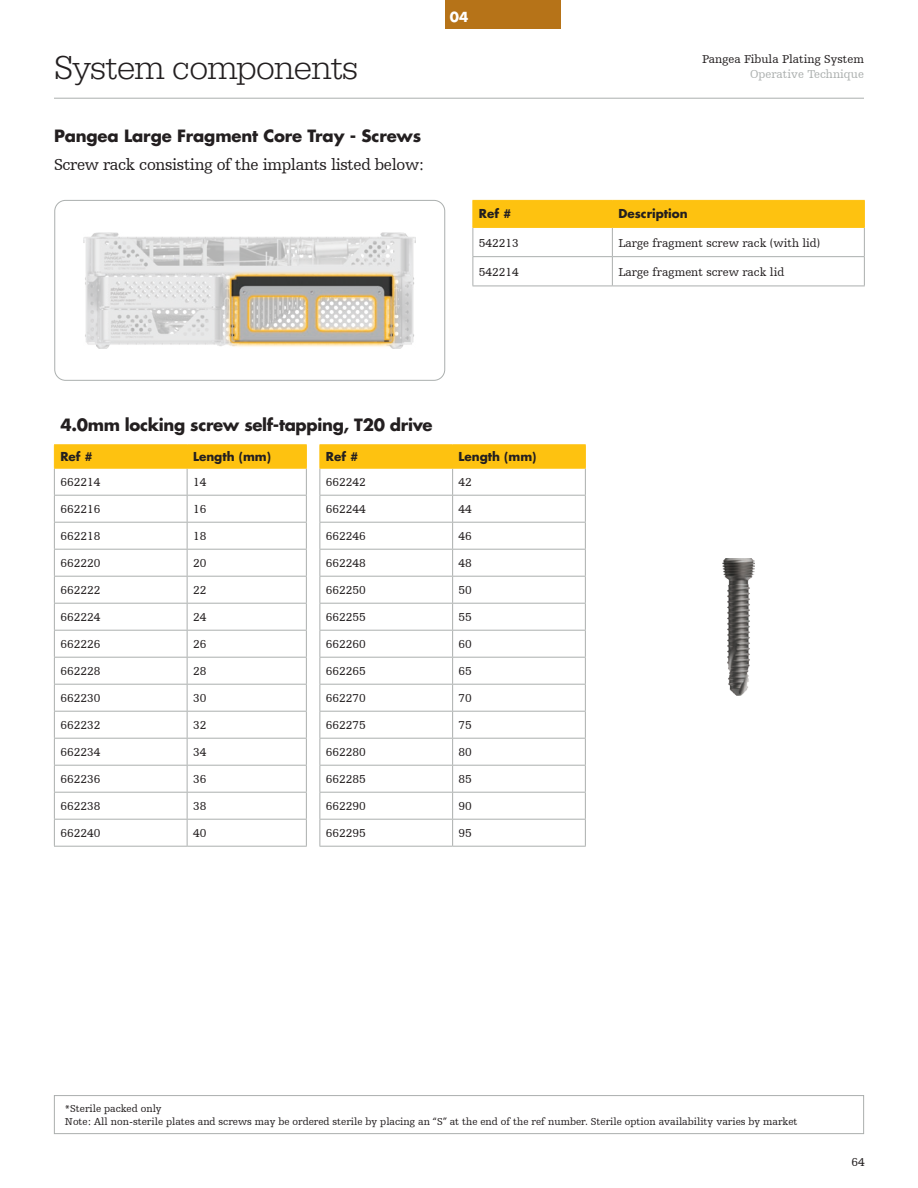
<style>
.page{position:relative;width:918px;height:1188px;background:#fff}
.page>*{position:absolute;margin:0;border:0;box-sizing:border-box;transform-origin:0 0}
.t1{font:300 34.5px "URW Egyptienne TOT";letter-spacing:-.02em;color:#231f20}
.Bullets{font:700 16.5px "Futura Std";letter-spacing:-.02em;color:#231f20}
.t2{font:16.5px "Humanist Slabserif 712 BT";letter-spacing:-.02em;color:#231f20}
.t3{font:700 13.5px "Futura Std";color:#fff}
.Bullets-2{font:12px "Humanist Slabserif 712 BT";color:#231f20}
.Bullets-3{font:700 12px "Futura Std";color:#231f20}
.t4{font:12px "Humanist Slabserif 712 BT";color:#abafae}
.t5{font:10.5px/12.6px "Humanist Slabserif 712 BT";color:#231f20}
</style>
<div class="page">
<div style="left:445px;top:0;width:115px;height:29px;background:#b67318"></div>
<div style="left:54px;top:1095px;width:810px;height:39px;border:1px solid #abafae"></div>
<hr style="left:54px;top:98px;width:810px;height:1px;background:#abafae">
<hr style="left:472px;top:286px;width:140px;height:1px;background:#abafae">
<hr style="left:612px;top:286px;width:253px;height:1px;background:#abafae">
<svg style="left:472px;top:200px;width:393px;height:86px"></svg>
<hr style="left:472px;top:227px;width:140px;height:1px;background:#fec210">
<hr style="left:612px;top:227px;width:253px;height:1px;background:#fec210">
<div style="left:54px;top:200px;width:391px;height:181px;border:1px solid #abafae;border-radius:11px"></div>
<img style="left:84px;top:232px;width:332px;height:117px">
<hr style="left:54px;top:846px;width:133px;height:1px;background:#abafae">
<hr style="left:187px;top:846px;width:120px;height:1px;background:#abafae">
<hr style="left:320px;top:846px;width:133px;height:1px;background:#abafae">
<hr style="left:453px;top:846px;width:133px;height:1px;background:#abafae">
<hr style="left:54px;top:444px;width:133px;height:1px;background:#fec210">
<hr style="left:187px;top:444px;width:120px;height:1px;background:#fec210">
<hr style="left:320px;top:444px;width:133px;height:1px;background:#fec210">
<hr style="left:453px;top:444px;width:133px;height:1px;background:#fec210">
<svg style="left:54px;top:445px;width:532px;height:401px"></svg>
<hr style="left:320px;top:468px;width:133px;height:1px;background:#fec210">
<hr style="left:453px;top:468px;width:133px;height:1px;background:#fec210">
<img style="left:722px;top:559px;width:33px;height:136px">
<p class="t1" style="left:54px;top:47px;width:306px">System components</p>
<p class="Bullets" style="left:54px;top:125px;width:369px">Pangea Large Fragment Core Tray - Screws</p>
<p class="t2" style="left:54px;top:154px;width:372px">Screw rack consisting of the implants listed below:</p>
<p class="t3" style="left:450px;top:8px;width:20px">04</p>
<p class="Bullets-2" style="left:702px;top:52px;width:163px">Pangea Fibula Plating System</p>
<p class="t4" style="left:750px;top:66px;width:115px">Operative Technique</p>
<p class="Bullets-3" style="left:479px;top:206px;width:34px">Ref #</p>
<p class="Bullets-3" style="left:618px;top:206px;width:71px">Description</p>
<p class="Bullets-2" style="left:479px;top:235px;width:42px">542213</p>
<p class="Bullets-2" style="left:618px;top:235px;width:203px">Large fragment screw rack (with lid)</p>
<p class="Bullets-2" style="left:479px;top:265px;width:42px">542214</p>
<p class="Bullets-2" style="left:618px;top:265px;width:167px">Large fragment screw rack lid</p>
<p class="Bullets" style="left:60px;top:414px;width:374px">4.0mm locking screw self-tapping, T20 drive</p>
<p class="Bullets-3" style="left:60px;top:449px;width:34px">Ref #</p>
<p class="Bullets-3" style="left:193px;top:449px;width:79px">Length (mm)</p>
<p class="Bullets-3" style="left:326px;top:449px;width:34px">Ref #</p>
<p class="Bullets-3" style="left:459px;top:449px;width:79px">Length (mm)</p>
<p class="Bullets-2" style="left:60px;top:475px;width:42px">662214</p>
<p class="Bullets-2" style="left:193px;top:475px;width:15px">14</p>
<p class="Bullets-2" style="left:326px;top:475px;width:42px">662242</p>
<p class="Bullets-2" style="left:459px;top:475px;width:15px">42</p>
<p class="Bullets-2" style="left:60px;top:502px;width:42px">662216</p>
<p class="Bullets-2" style="left:193px;top:502px;width:15px">16</p>
<p class="Bullets-2" style="left:326px;top:502px;width:42px">662244</p>
<p class="Bullets-2" style="left:459px;top:502px;width:15px">44</p>
<p class="Bullets-2" style="left:60px;top:529px;width:42px">662218</p>
<p class="Bullets-2" style="left:193px;top:529px;width:15px">18</p>
<p class="Bullets-2" style="left:326px;top:529px;width:42px">662246</p>
<p class="Bullets-2" style="left:459px;top:529px;width:15px">46</p>
<p class="Bullets-2" style="left:60px;top:556px;width:42px">662220</p>
<p class="Bullets-2" style="left:193px;top:556px;width:15px">20</p>
<p class="Bullets-2" style="left:326px;top:556px;width:42px">662248</p>
<p class="Bullets-2" style="left:459px;top:556px;width:15px">48</p>
<p class="Bullets-2" style="left:60px;top:583px;width:42px">662222</p>
<p class="Bullets-2" style="left:193px;top:583px;width:15px">22</p>
<p class="Bullets-2" style="left:326px;top:583px;width:42px">662250</p>
<p class="Bullets-2" style="left:459px;top:583px;width:15px">50</p>
<p class="Bullets-2" style="left:60px;top:610px;width:42px">662224</p>
<p class="Bullets-2" style="left:193px;top:610px;width:15px">24</p>
<p class="Bullets-2" style="left:326px;top:610px;width:42px">662255</p>
<p class="Bullets-2" style="left:459px;top:610px;width:15px">55</p>
<p class="Bullets-2" style="left:60px;top:637px;width:42px">662226</p>
<p class="Bullets-2" style="left:193px;top:637px;width:15px">26</p>
<p class="Bullets-2" style="left:326px;top:637px;width:42px">662260</p>
<p class="Bullets-2" style="left:459px;top:637px;width:15px">60</p>
<p class="Bullets-2" style="left:60px;top:664px;width:42px">662228</p>
<p class="Bullets-2" style="left:193px;top:664px;width:15px">28</p>
<p class="Bullets-2" style="left:326px;top:664px;width:42px">662265</p>
<p class="Bullets-2" style="left:459px;top:664px;width:15px">65</p>
<p class="Bullets-2" style="left:60px;top:691px;width:42px">662230</p>
<p class="Bullets-2" style="left:193px;top:691px;width:15px">30</p>
<p class="Bullets-2" style="left:326px;top:691px;width:42px">662270</p>
<p class="Bullets-2" style="left:459px;top:691px;width:15px">70</p>
<p class="Bullets-2" style="left:60px;top:718px;width:42px">662232</p>
<p class="Bullets-2" style="left:193px;top:718px;width:15px">32</p>
<p class="Bullets-2" style="left:326px;top:718px;width:42px">662275</p>
<p class="Bullets-2" style="left:459px;top:718px;width:15px">75</p>
<p class="Bullets-2" style="left:60px;top:745px;width:42px">662234</p>
<p class="Bullets-2" style="left:193px;top:745px;width:15px">34</p>
<p class="Bullets-2" style="left:326px;top:745px;width:42px">662280</p>
<p class="Bullets-2" style="left:459px;top:745px;width:15px">80</p>
<p class="Bullets-2" style="left:60px;top:772px;width:42px">662236</p>
<p class="Bullets-2" style="left:193px;top:772px;width:15px">36</p>
<p class="Bullets-2" style="left:326px;top:772px;width:42px">662285</p>
<p class="Bullets-2" style="left:459px;top:772px;width:15px">85</p>
<p class="Bullets-2" style="left:60px;top:799px;width:42px">662238</p>
<p class="Bullets-2" style="left:193px;top:799px;width:15px">38</p>
<p class="Bullets-2" style="left:326px;top:799px;width:42px">662290</p>
<p class="Bullets-2" style="left:459px;top:799px;width:15px">90</p>
<p class="Bullets-2" style="left:60px;top:826px;width:42px">662240</p>
<p class="Bullets-2" style="left:193px;top:826px;width:15px">40</p>
<p class="Bullets-2" style="left:326px;top:826px;width:42px">662295</p>
<p class="Bullets-2" style="left:459px;top:826px;width:15px">95</p>
<p class="t5" style="left:65px;top:1102px;width:734px">*Sterile packed only<br>Note: All non-sterile plates and screws may be ordered sterile by placing an “S” at the end of the ref number. Sterile option availability varies by market</p>
<p class="Bullets-2" style="left:851px;top:1154px;width:15px">64</p>
</div>
